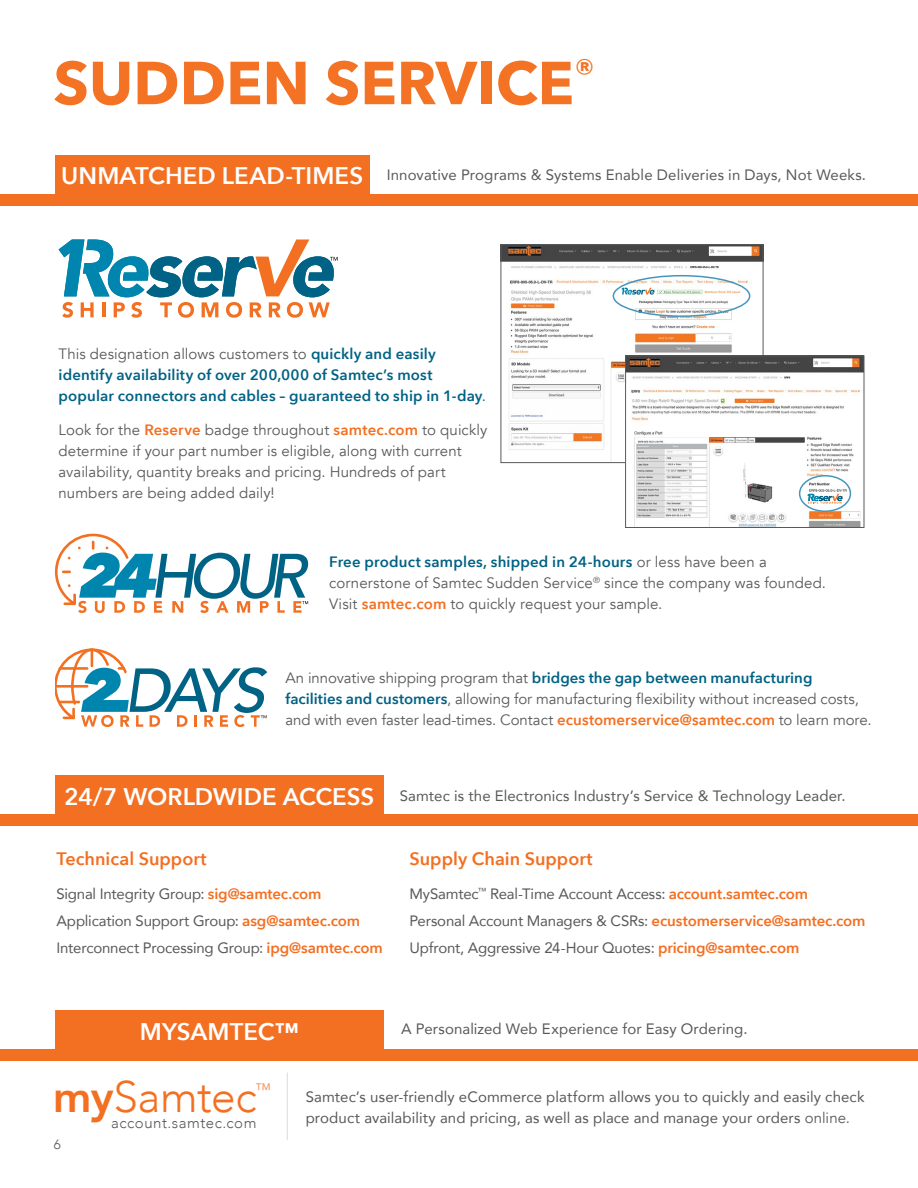
<style>
.page{position:relative;width:918px;height:1188px;background:#fff}
.page>*{position:absolute;margin:0;border:0;box-sizing:border-box;transform-origin:0 0}
.t1{font:700 60px "Avenir Next";color:#f37224}
.t2{font:300 44.1px "Avenir";letter-spacing:-.01em;color:#f36f21}
.t3{font:600 24px "Avenir Next";color:#fff}
.t4{font:600 18px "Avenir Next";color:#f36f21}
.t5{font:300 16.5px "Avenir";color:#f68a46}
.t6{font:15px/21px "Avenir";letter-spacing:.005em;color:#58595b}
.t7{font:15px/21px "Avenir";letter-spacing:.005em;color:#58595b}
.t8{font:15px/27px "Avenir";letter-spacing:-.015em;color:#58595b}
.t9{font:600 15px/21px "Avenir Next";letter-spacing:.01em;color:#006284}
.t10{font:300 15px "Avenir";letter-spacing:.035em;color:#58595b}
.t11{font:300 13.5px "Avenir";color:#58595b}
.s1{font-family:"Avenir Next";font-weight:600;font-size:24px;color:#fff}
.s2{font-family:"Avenir Next";font-weight:600;color:#006284}
.s3{font-family:"Avenir";font-weight:400}
.s4{font-family:"Avenir Next";font-weight:600;color:#f36f21}
.s5{font-family:"Avenir";font-weight:400;color:#58595b}
.s6{font-weight:800}
.s7{font-style:inherit}
</style>
<div class="page">
<div style="left:0;top:814px;width:917px;height:12px;background:#f36f21"></div>
<div style="left:0;top:1049px;width:917px;height:12px;background:#f36f21"></div>
<div style="left:55px;top:775px;width:329px;height:41px;background:#f36f21"></div>
<div style="left:55px;top:1010px;width:329px;height:41px;background:#f36f21"></div>
<div style="left:55px;top:155px;width:314px;height:41px;background:#f36f21"></div>
<div style="left:0;top:194px;width:918px;height:12px;background:#f36f21"></div>
<img style="left:503px;top:246px;width:258px;height:204px">
<div style="left:501px;top:244px;width:262px;height:219px;border:1px solid #58595b"></div>
<div style="left:621px;top:287px;width:35px;height:9px;background:#fff"></div>
<svg style="left:621px;top:288px;width:34px;height:7px"></svg>
<div style="left:613px;top:275px;width:137px;height:42px;border:2px solid #4496bb;border-radius:50%"></div>
<img style="left:627px;top:358px;width:235px;height:168px">
<div style="left:625px;top:356px;width:239px;height:172px;border:1px solid #58595b"></div>
<div style="left:799px;top:475px;width:52px;height:37px;border:2px solid #4496bb;border-radius:50%"></div>
<svg style="left:807px;top:494px;width:36px;height:10px"></svg>
<svg style="left:59px;top:239px;width:279px;height:79px"></svg>
<svg style="left:55px;top:534px;width:253px;height:79px"></svg>
<svg style="left:56px;top:648px;width:211px;height:79px"></svg>
<hr style="left:287px;top:1072px;width:1px;height:68px;background:#dadbdc">
<h1 class="t1" style="left:53px;top:31px;width:543px">SUDDEN SERVICE<sup>®</sup></h1>
<p class="t7" style="left:61px;top:164px;width:806px"><span class="s1">UNMATCHED LEAD-TIMES</span> Innovative Programs &amp; Systems Enable Deliveries in Days, Not Weeks.</p>
<p class="t6" style="left:59px;top:343px;width:379px">This designation allows customers to <span class="s2">quickly and easily</span></p>
<p class="t9" style="left:59px;top:363px;width:429px">identify availability of over 200,000 of Samtec’s most popular connectors and cables – guaranteed to ship in 1-day<span class="s3">.</span></p>
<p class="t6" style="left:59px;top:420px;width:430px">Look for the <span class="s4">Reserve</span> badge throughout <span class="s4">samtec.com</span> to quickly determine if your part number is eligible, along with current availability, quantity breaks and pricing. Hundreds of part numbers are being added daily!</p>
<p class="t9" style="left:329px;top:551px;width:439px">Free product samples, shipped in 24-hours <span class="s5">or less have been a</span></p>
<p class="t6" style="left:329px;top:572px;width:498px">cornerstone of Samtec Sudden Service<sup>®</sup> since the company was founded.<br>Visit <span class="s4">samtec.com</span> to quickly request your sample.</p>
<p class="t9" style="left:285px;top:667px;width:529px"><span class="s5">An innovative shipping program that</span> bridges the gap between manufacturing</p>
<p class="t6" style="left:285px;top:689px;width:588px"><span class="s2">facilities and customers</span>, allowing for manufacturing flexibility without increased costs, and with even faster lead-times. Contact <span class="s4">ecustomerservice@samtec.com</span> to learn more.</p>
<p class="t7" style="left:64px;top:785px;width:783px"><span class="s1">24/7 WORLDWIDE ACCESS</span> Samtec is the Electronics Industry’s Service &amp; Technology Leader.</p>
<p class="t4" style="left:56px;top:843px;width:152px">Technical Support</p>
<p class="t8" style="left:56px;top:880px;width:328px">Signal Integrity Group: <span class="s4">sig@samtec.com<br></span>Application Support Group: <span class="s4">asg@samtec.com<br></span>Interconnect Processing Group: <span class="s4">ipg@samtec.com</span></p>
<p class="t4" style="left:409px;top:843px;width:185px">Supply Chain Support</p>
<p class="t8" style="left:409px;top:880px;width:458px">MySamtec<sup>™</sup> Real-Time Account Access: <span class="s4">account.samtec.com<br></span>Personal Account Managers &amp; CSRs: <span class="s4">ecustomerservice@samtec.com<br></span>Upfront, Aggressive 24-Hour Quotes: <span class="s4">pricing@samtec.com</span></p>
<h3 class="t3" style="left:140px;top:1011px;width:161px">MYSAMTEC™</h3>
<p class="t7" style="left:401px;top:1018px;width:348px">A Personalized Web Experience for Easy Ordering.</p>
<h2 class="t2" style="left:53px;top:1071px;width:205px"><span class="s6">my</span>Samtec</h2>
<p class="t5" style="left:255px;top:1079px;width:18px">™</p>
<p class="t10" style="left:111px;top:1114px;width:147px">account.samtec.com</p>
<p class="t11" style="left:54px;top:1136px;width:9px">6</p>
<p class="t7" style="left:306px;top:1085px;width:560px">Samtec’s user-friendly eCommerce platform allows you to quickly and easily check product availability and pricing, as well as place and manage your orders <span class="s7">online.</span></p>
</div>
